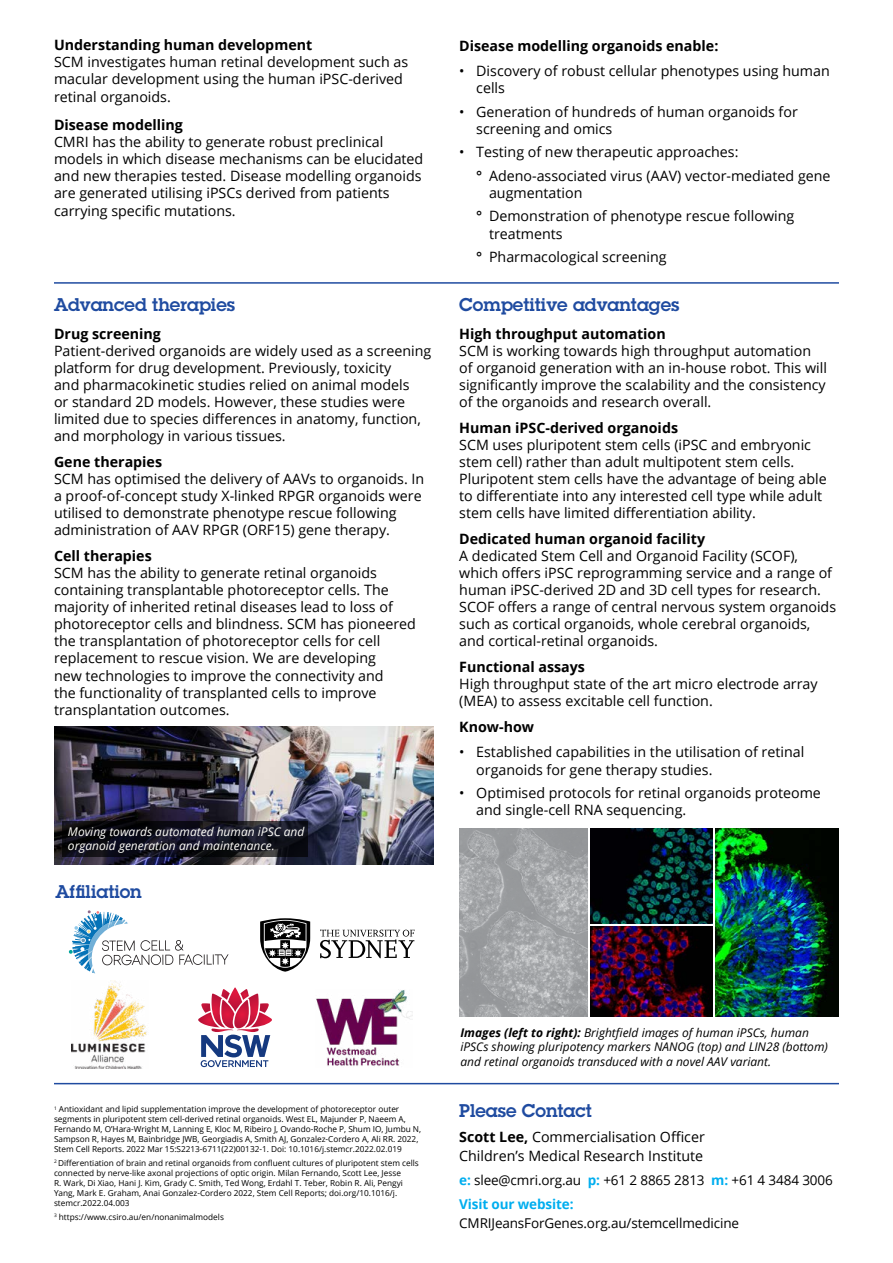
<style>
.page{position:relative;width:893px;height:1263px;background:#fff}
.page>*{position:absolute;margin:0;border:0;box-sizing:border-box;transform-origin:0 0}
.t1{font:600 18px "Lubalin Graph Std";color:#1f4ba0}
.t2{font:14.25px/17.1px "Open Sans";color:#000}
.t3{font:700 14.25px "Open Sans";color:#000}
.t4{font:13.5px/23.7px "Open Sans";letter-spacing:-.01em;color:#000}
.t5{font:italic 12px/14.4px "Open Sans";color:#000}
.t6{font:italic 12px/14.4px "Open Sans";color:#fffef9}
.t7{font:8.25px/9.9px "Open Sans";color:#000}
.s1{font-weight:600}
.s2{font-weight:700}
.s3{font-weight:700;color:#00aeef}
</style>
<div class="page">
<img style="left:459px;top:828px;width:129px;height:189px">
<svg style="left:69px;top:910px;width:160px;height:64px"></svg>
<img style="left:72px;top:981px;width:75px;height:87px">
<svg style="left:198px;top:987px;width:74px;height:80px"></svg>
<hr style="left:54px;top:282px;width:785px;height:2px;background:#1f4ba0">
<img style="left:590px;top:828px;width:122px;height:95px">
<img style="left:590px;top:926px;width:122px;height:91px">
<img style="left:715px;top:828px;width:124px;height:189px">
<svg style="left:320px;top:929px;width:94px;height:29px"></svg>
<svg style="left:260px;top:918px;width:50px;height:54px"></svg>
<img style="left:316px;top:990px;width:97px;height:76px">
<img style="left:54px;top:727px;width:380px;height:138px">
<svg style="left:62px;top:821px;width:245px;height:36px;background:#11111c"></svg>
<hr style="left:54px;top:1083px;width:785px;height:1px;background:#1f4ba0">
<p class="t3" style="left:54px;top:35px;width:260px">Understanding human development</p>
<p class="t2" style="left:54px;top:53px;width:356px">SCM investigates human retinal development such as macular development using the human iPSC-derived retinal organoids.</p>
<p class="t3" style="left:54px;top:115px;width:130px">Disease modelling</p>
<p class="t2" style="left:54px;top:133px;width:371px">CMRI has the ability to generate robust preclinical models in which disease mechanisms can be elucidated and new therapies tested. Disease modelling organoids are generated utilising iPSCs derived from patients carrying specific mutations.</p>
<p class="t1" style="left:54px;top:292px;width:183px">Advanced therapies</p>
<p class="t3" style="left:54px;top:323px;width:108px">Drug screening</p>
<p class="t2" style="left:54px;top:342px;width:379px">Patient-derived organoids are widely used as a screening platform for drug development. Previously, toxicity<br>and pharmacokinetic studies relied on animal models<br>or standard 2D models. However, these studies were limited due to species differences in anatomy, function, and morphology in various tissues.</p>
<p class="t3" style="left:54px;top:452px;width:110px">Gene therapies</p>
<p class="t2" style="left:54px;top:470px;width:372px">SCM has optimised the delivery of AAVs to organoids. In a proof-of-concept study X-linked RPGR organoids were utilised to demonstrate phenotype rescue following administration of AAV RPGR (ORF15) gene therapy.</p>
<p class="t3" style="left:54px;top:546px;width:99px">Cell therapies</p>
<p class="t2" style="left:54px;top:564px;width:363px">SCM has the ability to generate retinal organoids containing transplantable photoreceptor cells. The majority of inherited retinal diseases lead to loss of photoreceptor cells and blindness. SCM has pioneered the transplantation of photoreceptor cells for cell replacement to rescue vision. We are developing<br>new technologies to improve the connectivity and<br>the functionality of transplanted cells to improve transplantation outcomes.</p>
<p class="t6" style="left:68px;top:824px;width:238px">Moving towards automated human iPSC and organoid generation and maintenance.</p>
<p class="t1" style="left:56px;top:879px;width:88px">Affiliation</p>
<p class="t3" style="left:459px;top:35px;width:261px">Disease modelling organoids enable:</p>
<p class="t2" style="left:476px;top:62px;width:355px;text-indent:-17px">• Discovery of robust cellular phenotypes using human cells</p>
<p class="t2" style="left:476px;top:103px;width:323px;text-indent:-17px">• Generation of hundreds of human organoids for screening and omics</p>
<p class="t2" style="left:476px;top:140px;width:356px;line-height:23.5px;text-indent:-17px">• Testing of new therapeutic approaches:<br><span class="s1">°</span> Adeno-associated virus (AAV) vector-mediated gene</p>
<p class="t2" style="left:476px;top:181px;width:319px;line-height:23.5px;text-indent:13px">augmentation<br><span class="s1">°</span> Demonstration of phenotype rescue following</p>
<p class="t2" style="left:476px;top:221px;width:192px;line-height:23.5px;text-indent:13px">treatments<br><span class="s1">°</span> Pharmacological screening</p>
<p class="t1" style="left:459px;top:292px;width:222px">Competitive advantages</p>
<p class="t3" style="left:459px;top:323px;width:208px">High throughput automation</p>
<p class="t2" style="left:459px;top:342px;width:369px">SCM is working towards high throughput automation of organoid generation with an in-house robot. This will significantly improve the scalability and the consistency of the organoids and research overall.</p>
<p class="t3" style="left:459px;top:417px;width:220px">Human iPSC-derived organoids</p>
<p class="t2" style="left:459px;top:436px;width:369px">SCM uses pluripotent stem cells (iPSC and embryonic stem cell) rather than adult multipotent stem cells.<br>Pluripotent stem cells have the advantage of being able to differentiate into any interested cell type while adult stem cells have limited differentiation ability.</p>
<p class="t3" style="left:459px;top:528px;width:247px">Dedicated human organoid facility</p>
<p class="t2" style="left:459px;top:547px;width:378px">A dedicated Stem Cell and Organoid Facility (SCOF), which offers iPSC reprogramming service and a range of human iPSC-derived 2D and 3D cell types for research.<br>SCOF offers a range of central nervous system organoids such as cortical organoids, whole cerebral organoids, and cortical-retinal organoids.</p>
<p class="t3" style="left:459px;top:657px;width:127px">Functional assays</p>
<p class="t2" style="left:459px;top:675px;width:360px">High throughput state of the art micro electrode array (MEA) to assess excitable cell function.</p>
<p class="t3" style="left:459px;top:716px;width:76px">Know-how</p>
<p class="t2" style="left:476px;top:743px;width:330px;text-indent:-17px">• Established capabilities in the utilisation of retinal organoids for gene therapy studies.</p>
<p class="t2" style="left:476px;top:784px;width:346px;text-indent:-17px">• Optimised protocols for retinal organoids proteome and single-cell RNA sequencing.</p>
<p class="t7" style="left:54px;top:1104px;width:369px"><sup>1</sup> Antioxidant and lipid supplementation improve the development of photoreceptor outer segments in pluripotent stem cell-derived retinal organoids. West EL, Majunder P, Naeem A, Fernando M, O’Hara-Wright M, Lanning E, Kloc M, Ribeiro J, Ovando-Roche P, Shum IO, Jumbu N, Sampson R, Hayes M, Bainbridge JWB, Georgiadis A, Smith AJ, Gonzalez-Cordero A, Ali RR. 2022, Stem Cell Reports. 2022 Mar 15:S2213-6711(22)00132-1. Doi: 10.1016/j.stemcr.2022.02.019</p>
<p class="t7" style="left:54px;top:1158px;width:366px"><sup>2</sup> Differentiation of brain and retinal organoids from confluent cultures of pluripotent stem cells connected by nerve-like axonal projections of optic origin. Milan Fernando, Scott Lee, Jesse<br>R. Wark, Di Xiao, Hani J. Kim, Grady C. Smith, Ted Wong, Erdahl T. Teber, Robin R. Ali, Pengyi Yang, Mark E. Graham, Anai Gonzalez-Cordero 2022, Stem Cell Reports; doi.org/10.1016/j. stemcr.2022.04.003</p>
<p class="t7" style="left:54px;top:1212px;width:171px"><sup>3</sup> https://www.csiro.au/en/nonanimalmodels</p>
<p class="t5" style="left:460px;top:1025px;width:369px"><span class="s2">Images (left to right):</span> Brightfield images of human iPSCs, human iPSCs showing pluripotency markers NANOG (top) and LIN28 (bottom) and retinal organoids transduced with a novel AAV variant.</p>
<p class="t1" style="left:459px;top:1098px;width:134px">Please Contact</p>
<p class="t2" style="left:459px;top:1126px;width:247px;line-height:19.5px"><span class="s2">Scott Lee,</span> Commercialisation Officer<br>Children’s Medical Research Institute</p>
<p class="t4" style="left:459px;top:1168px;width:375px"><span class="s3">e:</span> slee@cmri.org.au <span class="s3">p:</span> +61 2 8865 2813 <span class="s3">m:</span> +61 4 3484 3006<br><span class="s3">Visit our website:</span></p>
<p class="t4" style="left:459px;top:1211px;width:281px">CMRIJeansForGenes.org.au/stemcellmedicine</p>
</div>
